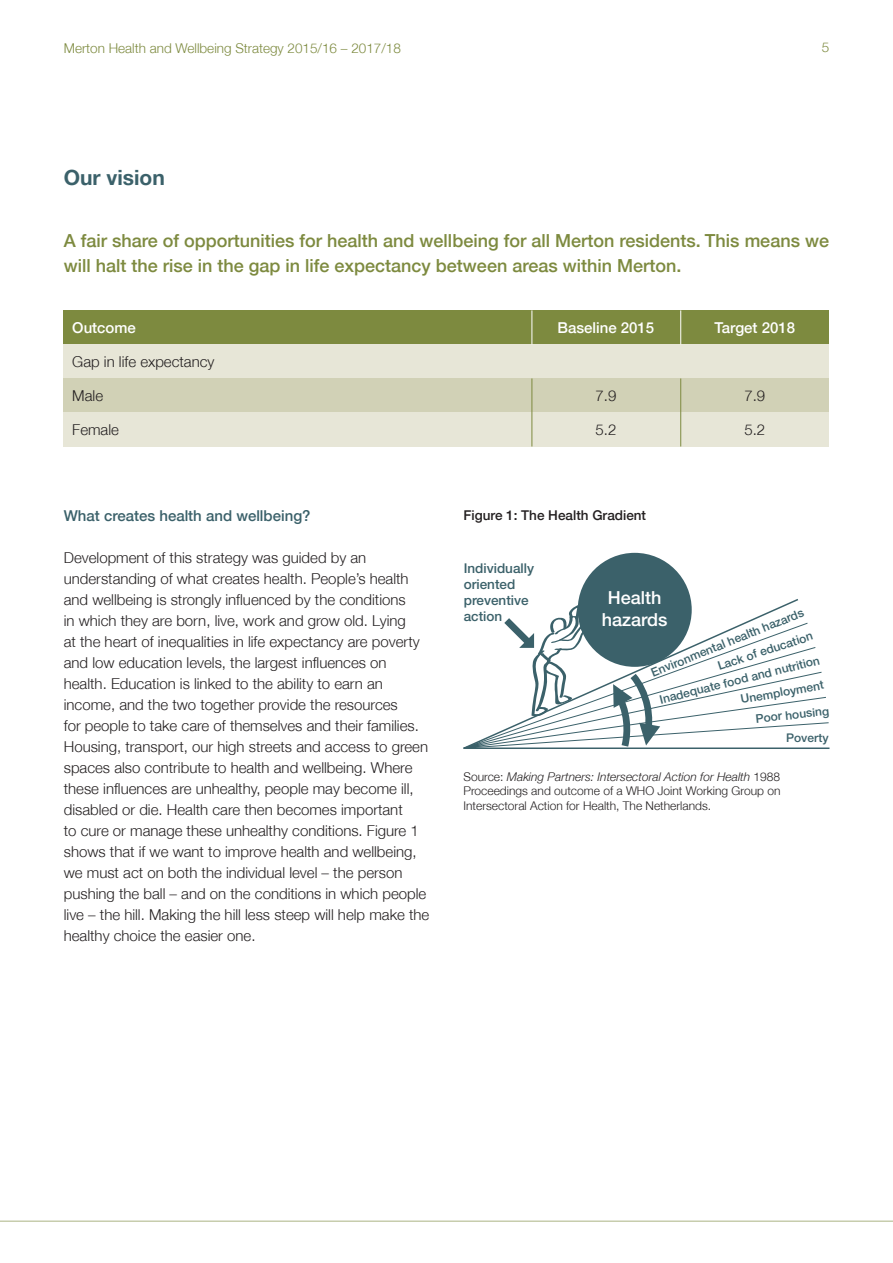
<style>
.page{position:relative;width:893px;height:1263px;background:#fff}
.page>*{position:absolute;margin:0;border:0;box-sizing:border-box;transform-origin:0 0}
.t1{font:700 21px "Helvetica 75";color:#3b616a}
.t2{font:500 18px/25.5px "Helvetica 65";color:#7d8a3f}
.t3{font:500 18px/21.6px "Helvetica 65";color:#fff;text-align:center}
.t4{font:300 15px/21px "Helvetica 45";color:#231f20}
.t5{font:500 15px "Helvetica 65";color:#3b616a}
.t6{font:500 15px "Helvetica 65";color:#fff}
.t7{font:300 13.5px "Helvetica 45";color:#7d8a3f}
.t8{font:500 13.5px/16.2px "Helvetica 65";color:#3b616a}
.t9{font:500 13.5px "Helvetica 65";color:#231f20}
.t10{font:300 12px/14.4px "Helvetica 45";color:#231f20;text-align:justify}
.t11{font:500 12px "Helvetica 65";color:#3b616a}
.s1{font-family:"Helvetica 46";font-style:italic}
</style>
<div class="page">
<div style="left:64px;top:310px;width:765px;height:34px;background:#7d8a3f"></div>
<div style="left:64px;top:344px;width:765px;height:34px;background:#e7e6d7"></div>
<div style="left:64px;top:378px;width:765px;height:34px;background:#d1d1b6"></div>
<div style="left:64px;top:412px;width:765px;height:34px;background:#e7e6d7"></div>
<hr style="left:531px;top:378px;width:1px;height:68px;background:#7d8a3f">
<hr style="left:531px;top:310px;width:1px;height:34px;background:#fff">
<hr style="left:680px;top:310px;width:1px;height:34px;background:#fff">
<hr style="left:680px;top:378px;width:1px;height:68px;background:#7d8a3f">
<svg style="left:0;top:1221px;width:893px;height:1px"></svg>
<div style="left:578px;top:553px;width:114px;height:114px;background:#3b616a;border-radius:50%"></div>
<svg style="left:800px;top:622px;width:29px;height:127px"></svg>
<svg style="left:463px;top:597px;width:337px;height:152px"></svg>
<svg style="left:497px;top:605px;width:163px;height:144px"></svg>
<p class="t7" style="left:64px;top:40px;width:339px">Merton Health and Wellbeing Strategy 2015/16 – 2017/18</p>
<p class="t7" style="left:822px;top:39px;width:9px">5</p>
<p class="t1" style="left:64px;top:165px;width:103px">Our vision</p>
<p class="t2" style="left:64px;top:227px;width:767px">A fair share of opportunities for health and wellbeing for all Merton residents. This means we will halt the rise in the gap in life expectancy between areas within Merton.</p>
<p class="t6" style="left:72px;top:318px;width:65px">Outcome</p>
<p class="t6" style="left:558px;top:318px;width:98px">Baseline 2015</p>
<p class="t4" style="left:72px;top:351px;width:144px">Gap in life expectancy</p>
<p class="t4" style="left:72px;top:385px;width:32px">Male</p>
<p class="t4" style="left:72px;top:419px;width:48px">Female</p>
<p class="t4" style="left:595px;top:385px;width:22px">7.9</p>
<p class="t4" style="left:595px;top:419px;width:22px">5.2</p>
<p class="t6" style="left:714px;top:318px;width:82px">Target 2018</p>
<p class="t4" style="left:744px;top:385px;width:22px">7.9</p>
<p class="t4" style="left:744px;top:419px;width:22px">5.2</p>
<p class="t5" style="left:64px;top:507px;width:248px">What creates health and wellbeing?</p>
<p class="t4" style="left:64px;top:547px;width:367px">Development of this strategy was guided by an understanding of what creates health. People’s health and wellbeing is strongly influenced by the conditions<br>in which they are born, live, work and grow old. Lying<br>at the heart of inequalities in life expectancy are poverty and low education levels, the largest influences on health. Education is linked to the ability to earn an income, and the two together provide the resources<br>for people to take care of themselves and their families.<br>Housing, transport, our high streets and access to green spaces also contribute to health and wellbeing. Where these influences are unhealthy, people may become ill, disabled or die. Health care then becomes important<br>to cure or manage these unhealthy conditions. Figure 1 shows that if we want to improve health and wellbeing, we must act on both the individual level – the person pushing the ball – and on the conditions in which people live – the hill. Making the hill less steep will help make the healthy choice the easier one.</p>
<p class="t9" style="left:463px;top:507px;width:184px">Figure 1: The Health Gradient</p>
<p class="t8" style="left:464px;top:560px;width:72px">Individually oriented preventive action</p>
<p class="t3" style="left:602px;top:587px;width:67px">Health hazards</p>
<p class="t11" style="left:649px;top:666px;width:165px;rotate:-22deg">Environmental health hazards</p>
<p class="t11" style="left:716px;top:659px;width:101px;rotate:-18deg">Lack of education</p>
<p class="t11" style="left:658px;top:693px;width:166px;rotate:-14deg">Inadequate food and nutrition</p>
<p class="t11" style="left:739px;top:692px;width:86px;rotate:-10deg">Unemployment</p>
<p class="t11" style="left:755px;top:711px;width:75px;rotate:-6deg">Poor housing</p>
<p class="t11" style="left:786px;top:730px;width:44px">Poverty</p>
<p class="t10" style="left:463px;top:769px;width:319px">Source: <span class="s1">Making Partners: Intersectoral Action for Health</span> 1988<br>Proceedings and outcome of a WHO Joint Working Group on Intersectoral Action for Health, The Netherlands.</p>
</div>
